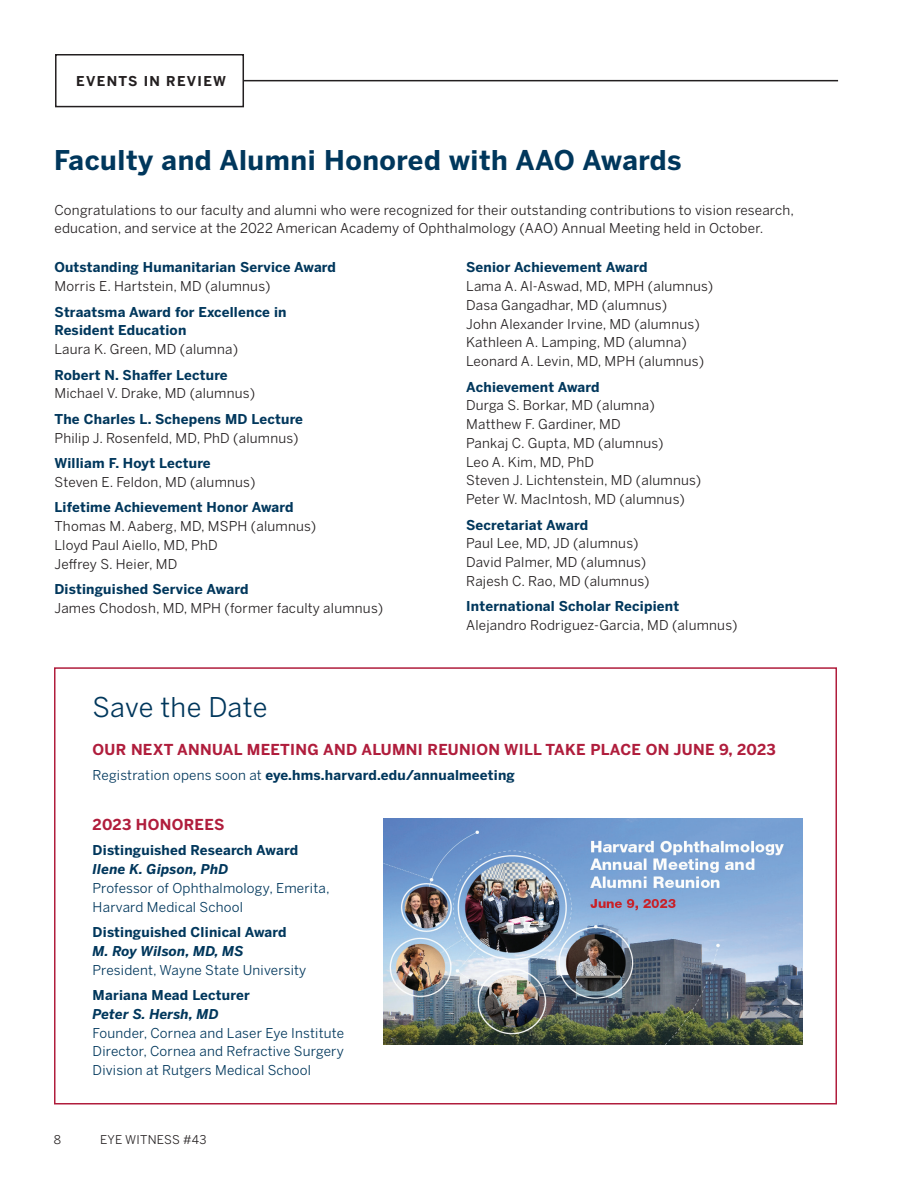
<style>
.page{position:relative;width:918px;height:1188px;background:#fff}
.page>*{position:absolute;margin:0;border:0;box-sizing:border-box;transform-origin:0 0}
.Headline{font:700 27px "Benton Sans";letter-spacing:.02em;color:#00375c}
.t1{font:27px "Benton Sans";letter-spacing:.005em;color:#00375c}
.Subhead_3{font:700 15px "Benton Sans";letter-spacing:.02em;color:#b01d3c}
.Body_Copy_Tight{font:13.5px/18.8px "Benton Sans";letter-spacing:.015em;color:#231f20}
.Body_Copy_Tight-2{font:13.5px/18.8px "Benton Sans";letter-spacing:.015em;color:#00375c}
.Body_Copy{font:13.5px/18.8px "Benton Sans";letter-spacing:.015em;color:#231f20}
.Body_Copy_Tight-3{font:700 13.5px/18.8px "Benton Sans";letter-spacing:.015em;color:#00375c}
.t2{font:700 13.5px "Benton Sans";letter-spacing:.1em;color:#231f20}
.t3{font:12px "Benton Sans";letter-spacing:.02em;color:#231f20}
.s1{font-weight:400;color:#231f20}
.s2{font-weight:700;color:#00375c}
.s3{font-weight:400}
.s4{font-weight:700}
.s5{font-weight:700;font-style:italic}
</style>
<div class="page">
<div style="left:55px;top:54px;width:189px;height:53px;border:2px solid #231f20"></div>
<hr style="left:244px;top:80px;width:594px;height:1px;background:#231f20">
<div style="left:54px;top:667px;width:783px;height:438px;background:#fff;border:2px solid #b01d3c"></div>
<img style="left:384px;top:819px;width:418px;height:226px">
<p class="t2" style="left:76px;top:73px;width:151px">EVENTS IN REVIEW</p>
<p class="Headline" style="left:54px;top:143px;width:629px">Faculty and Alumni Honored with AAO Awards</p>
<p class="Body_Copy" style="left:54px;top:200px;width:741px">Congratulations to our faculty and alumni who were recognized for their outstanding contributions to vision research, education, and service at the 2022 American Academy of Ophthalmology (AAO) Annual Meeting held in October.</p>
<p class="Body_Copy_Tight-3" style="left:54px;top:258px;width:283px">Outstanding Humanitarian Service Award<br><span class="s1">Morris E. Hartstein, MD (alumnus)</span></p>
<p class="Body_Copy_Tight-3" style="left:54px;top:303px;width:234px">Straatsma Award for Excellence in<br>Resident Education<br><span class="s1">Laura K. Green, MD (alumna)</span></p>
<p class="Body_Copy_Tight" style="left:54px;top:365px;width:202px"><span class="s2">Robert N. Shaffer Lecture<br></span>Michael V. Drake, MD (alumnus)</p>
<p class="Body_Copy_Tight" style="left:54px;top:410px;width:250px"><span class="s2">The Charles L. Schepens MD Lecture<br></span>Philip J. Rosenfeld, MD, PhD (alumnus)</p>
<p class="Body_Copy_Tight" style="left:54px;top:454px;width:202px"><span class="s2">William F. Hoyt Lecture<br></span>Steven E. Feldon, MD (alumnus)</p>
<p class="Body_Copy_Tight" style="left:54px;top:498px;width:263px"><span class="s2">Lifetime Achievement Honor Award<br></span>Thomas M. Aaberg, MD, MSPH (alumnus)<br>Lloyd Paul Aiello, MD, PhD<br>Jeffrey S. Heier, MD</p>
<p class="Body_Copy_Tight" style="left:54px;top:580px;width:330px"><span class="s2">Distinguished Service Award<br></span>James Chodosh, MD, MPH (former faculty alumnus)</p>
<p class="Body_Copy_Tight" style="left:466px;top:258px;width:249px"><span class="s2">Senior Achievement Award<br></span>Lama A. Al-Aswad, MD, MPH (alumnus)<br>Dasa Gangadhar, MD (alumnus)<br>John Alexander Irvine, MD (alumnus)<br>Kathleen A. Lamping, MD (alumna)<br>Leonard A. Levin, MD, MPH (alumnus)</p>
<p class="Body_Copy_Tight" style="left:466px;top:377px;width:237px"><span class="s2">Achievement Award<br></span>Durga S. Borkar, MD (alumna)<br>Matthew F. Gardiner, MD<br>Pankaj C. Gupta, MD (alumnus)<br>Leo A. Kim, MD, PhD<br>Steven J. Lichtenstein, MD (alumnus)<br>Peter W. MacIntosh, MD (alumnus)</p>
<p class="Body_Copy_Tight" style="left:466px;top:515px;width:185px"><span class="s2">Secretariat Award<br></span>Paul Lee, MD, JD (alumnus)<br>David Palmer, MD (alumnus)<br>Rajesh C. Rao, MD (alumnus)</p>
<p class="Body_Copy_Tight" style="left:466px;top:597px;width:273px"><span class="s2">International Scholar Recipient<br></span>Alejandro Rodriguez-Garcia, MD (alumnus)</p>
<p class="t1" style="left:93px;top:691px;width:176px">Save the Date</p>
<p class="Subhead_3" style="left:93px;top:740px;width:685px">OUR NEXT ANNUAL MEETING AND ALUMNI REUNION WILL TAKE PLACE ON JUNE 9, 2023</p>
<p class="Body_Copy_Tight-3" style="left:93px;top:766px;width:424px"><span class="s3">Registration opens soon at</span> eye.hms.harvard.edu/annualmeeting</p>
<p class="Subhead_3" style="left:93px;top:815px;width:133px">2023 HONOREES</p>
<p class="Body_Copy_Tight-2" style="left:93px;top:841px;width:239px"><span class="s4">Distinguished Research Award<br></span><span class="s5">Ilene K. Gipson, PhD<br></span>Professor of Ophthalmology, Emerita,<br>Harvard Medical School</p>
<p class="Body_Copy_Tight-2" style="left:93px;top:923px;width:215px"><span class="s4">Distinguished Clinical Award<br></span><span class="s5">M. Roy Wilson, MD, MS<br></span>President, Wayne State University</p>
<p class="Body_Copy_Tight-2" style="left:93px;top:986px;width:253px"><span class="s4">Mariana Mead Lecturer<br></span><span class="s5">Peter S. Hersh, MD<br></span>Founder, Cornea and Laser Eye Institute<br>Director, Cornea and Refractive Surgery<br>Division at Rutgers Medical School</p>
<p class="t3" style="left:54px;top:1132px;width:9px">8</p>
<p class="t3" style="left:100px;top:1132px;width:108px">EYE WITNESS #43</p>
</div>
